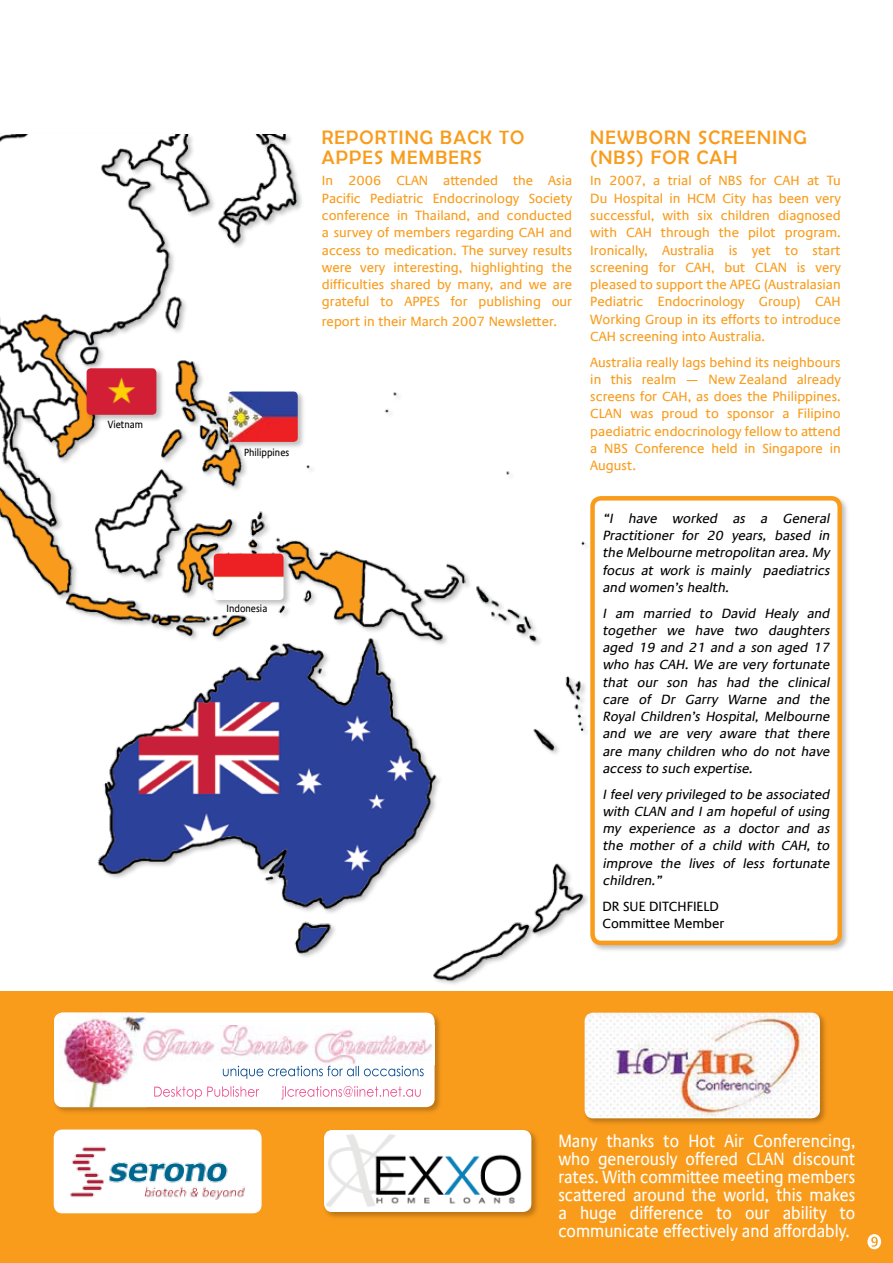
<style>
.page{position:relative;width:893px;height:1263px;background:#fff}
.page>*{position:absolute;margin:0;border:0;box-sizing:border-box;transform-origin:0 0}
.t1{font:19.5px/19.5px "Berlin Sans FB";letter-spacing:.06em;color:#f99c1c}
.t2{font:18px/18px "Praxis Com";color:#fff;text-align:justify;scale:.9 1}
.t3{font:13.5px/17.2px "Praxis Com";color:#f99c1c;text-align:justify}
.t4{font:italic 13.5px/17.2px "Praxis Com";color:#000;text-align:justify}
.t5{font:13.5px/17.2px "Praxis Com";color:#000}
.t6{font:10.5px "Praxis Com";color:#000;scale:.9 1}
</style>
<div class="page">
<div style="left:0;top:991px;width:893px;height:272px;background:#f99c1c"></div>
<img style="left:0;top:135px;width:588px;height:849px">
<img style="left:54px;top:1129px;width:207px;height:84px;border-radius:9px">
<div style="left:321px;top:1127px;width:219px;height:93px;background:#000;opacity:.25"></div>
<div style="left:324px;top:1130px;width:207px;height:82px;background:#fff;border-radius:9px"></div>
<img style="left:326px;top:1130px;width:196px;height:82px">
<div style="left:583px;top:1011px;width:245px;height:116px;background:#000;opacity:.25"></div>
<img style="left:585px;top:1013px;width:235px;height:105px;border-radius:9px">
<div style="left:51px;top:1010px;width:392px;height:106px;background:#000;opacity:.25"></div>
<div style="left:54px;top:1013px;width:381px;height:94px;background:#fff;border-radius:9px"></div>
<img style="left:59px;top:1013px;width:87px;height:94px">
<img style="left:141px;top:1026px;width:292px;height:39px">
<svg style="left:223px;top:1066px;width:201px;height:13px"></svg>
<svg style="left:154px;top:1086px;width:267px;height:13px"></svg>
<div style="left:226px;top:389px;width:80px;height:61px;background:#000;opacity:.25"></div>
<img style="left:228px;top:392px;width:70px;height:50px;border-radius:4px">
<div style="left:212px;top:551px;width:80px;height:58px;background:#000;opacity:.25"></div>
<img style="left:214px;top:554px;width:69px;height:46px;border-radius:4px">
<div style="left:85px;top:366px;width:80px;height:57px;background:#000;opacity:.25"></div>
<img style="left:87px;top:368px;width:69px;height:47px;border-radius:4px">
<div style="left:546px;top:427px;width:61px;height:51px;background:#fff"></div>
<div style="left:588px;top:494px;width:263px;height:460px;background:#000;opacity:.25"></div>
<div style="left:593px;top:498px;width:247px;height:445px;background:#fff;border-radius:9px"></div>
<div style="left:590px;top:496px;width:252px;height:449px;border:4px solid #f99c1c;border-radius:9px"></div>
<svg style="left:867px;top:1234px;width:14px;height:15px"></svg>
<p class="t6" style="left:108px;top:419px;width:41px">Vietnam</p>
<p class="t6" style="left:244px;top:447px;width:52px">Philippines</p>
<p class="t6" style="left:227px;top:603px;width:47px">Indonesia</p>
<h1 class="t1" style="left:322px;top:128px;width:204px">REPORTING BACK TO<br>APPES MEMBERS</h1>
<p class="t3" style="left:322px;top:172px;width:252px">In 2006 CLAN attended the Asia Pacific Pediatric Endocrinology Society conference in Thailand, and conducted a survey of members regarding CAH and access to medication. The survey results were very interesting, highlighting the difficulties shared by many, and we are grateful to APPES for publishing our</p>
<p class="t3" style="left:322px;top:313px;width:235px">report in their March 2007 Newsletter.</p>
<h1 class="t1" style="left:590px;top:128px;width:218px">NEWBORN SCREENING (NBS) FOR CAH</h1>
<p class="t3" style="left:590px;top:172px;width:252px;text-align:left">In 2007, a trial of NBS for CAH at Tu Du Hospital in HCM City has been very successful, with six children diagnosed with CAH through the pilot program.<br>Ironically, Australia is yet to start screening for CAH, but CLAN is very pleased to support the APEG (Australasian Pediatric Endocrinology Group) CAH Working Group in its efforts to introduce CAH screening into Australia.</p>
<p class="t3" style="left:590px;top:353px;width:252px">Australia really lags behind its neighbours in this realm — New Zealand already screens for CAH, as does the Philippines.<br>CLAN was proud to sponsor a Filipino paediatric endocrinology fellow to attend a NBS Conference held in Singapore in August.</p>
<p class="t4" style="left:602px;top:510px;width:231px">“I have worked as a General Practitioner for 20 years, based in the Melbourne metropolitan area. My focus at work is mainly paediatrics and women’s health.</p>
<p class="t4" style="left:602px;top:604px;width:231px">I am married to David Healy and together we have two daughters aged 19 and 21 and a son aged 17 who has CAH. We are very fortunate that our son has had the clinical care of Dr Garry Warne and the Royal Children’s Hospital, Melbourne and we are very aware that there are many children who do not have access to such expertise.</p>
<p class="t4" style="left:602px;top:785px;width:231px">I feel very privileged to be associated with CLAN and I am hopeful of using my experience as a doctor and as the mother of a child with CAH, to improve the lives of less fortunate children. ”</p>
<p class="t5" style="left:602px;top:897px;width:123px">DR SUE DITCHFIELD<br>Committee Member</p>
<h2 class="t2" style="left:558px;top:1132px;width:332px">Many thanks to Hot Air Conferencing, who generously offered CLAN discount rates. With committee meeting members scattered around the world, this makes a huge difference to our ability to communicate effectively and affordably.</h2>
</div>
